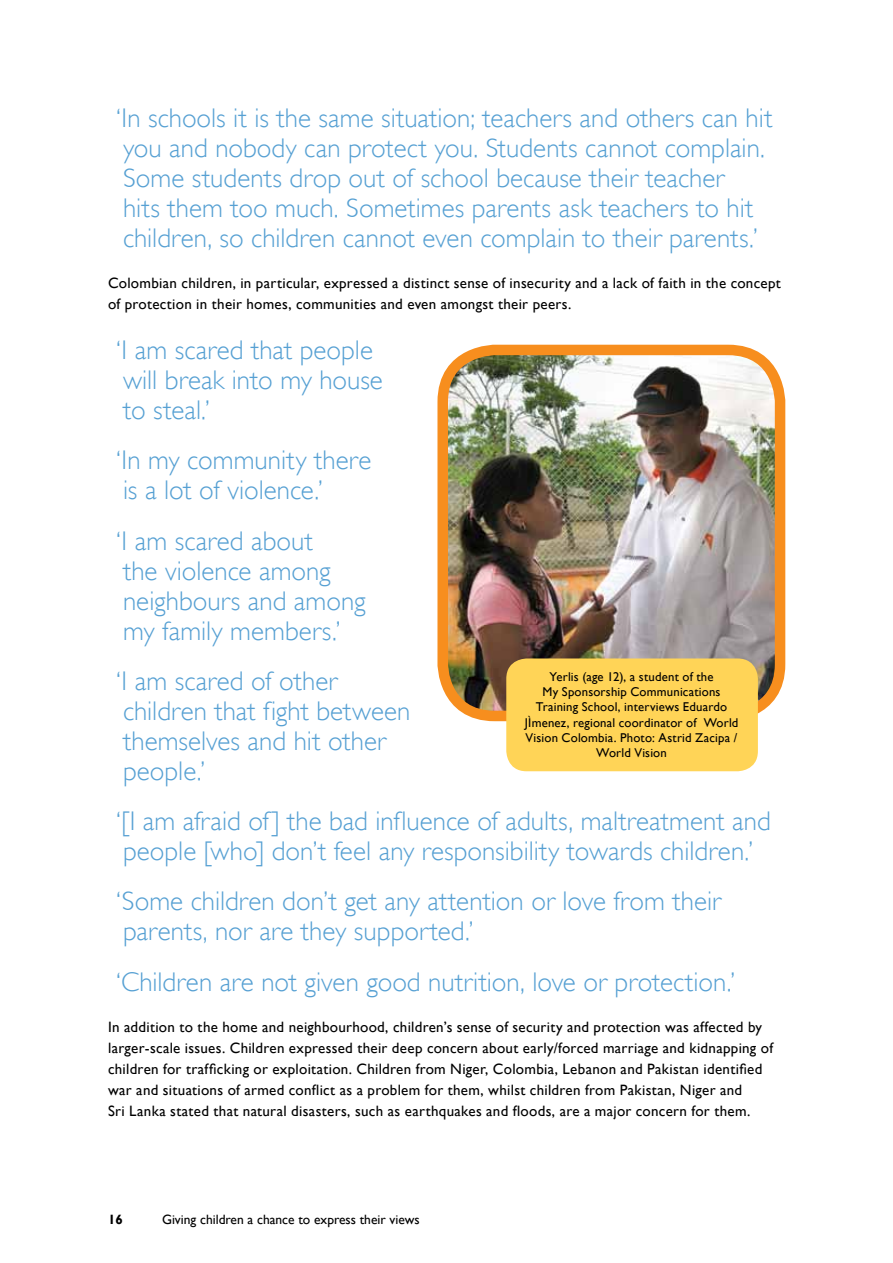
<style>
.page{position:relative;width:893px;height:1263px;background:#fff}
.page>*{position:absolute;margin:0;border:0;box-sizing:border-box;transform-origin:0 0}
.t1{font:300 27px/30px "Gill Sans";color:#56a0d3}
.t2{font:15px/21px "Gill Sans";letter-spacing:.02em;color:#000}
.t3{font:13.5px "Gill Sans";color:#000}
.t4{font:700 13.5px "Gill Sans";color:#000}
.t5{font:12.75px/15.3px "Gill Sans";letter-spacing:.015em;color:#000;text-align:center}
</style>
<div class="page">
<img style="left:448px;top:351px;width:326px;height:359px">
<div style="left:437px;top:345px;width:348px;height:376px;border:10px solid #f78e1e;border-radius:52px"></div>
<div style="left:506px;top:658px;width:252px;height:113px;background:#ffd457;border-radius:20px"></div>
<p class="t1" style="left:116px;top:102px;width:658px">‘In schools it is the same situation; teachers and others can hit you and nobody can protect you. Students cannot complain.<br>Some students drop out of school because their teacher<br>hits them too much. Sometimes parents ask teachers to hit children, so children cannot even complain to their parents.’</p>
<p class="t2" style="left:108px;top:273px;width:674px">Colombian children, in particular, expressed a distinct sense of insecurity and a lack of faith in the concept of protection in their homes, communities and even amongst their peers.</p>
<p class="t1" style="left:116px;top:335px;width:268px">‘I am scared that people will break into my house to steal.’</p>
<p class="t1" style="left:116px;top:445px;width:256px">‘In my community there is a lot of violence.’</p>
<p class="t1" style="left:116px;top:525px;width:251px">‘I am scared about<br>the violence among neighbours and among my family members.’</p>
<p class="t1" style="left:116px;top:666px;width:296px">‘I am scared of other children that fight between themselves and hit other people.’</p>
<p class="t1" style="left:116px;top:806px;width:656px">‘[I am afraid of] the bad influence of adults, maltreatment and people [who] don’t feel any responsibility towards children.’</p>
<p class="t1" style="left:116px;top:886px;width:606px">‘Some children don’t get any attention or love from their parents, nor are they supported.’</p>
<p class="t1" style="left:116px;top:966px;width:621px">‘Children are not given good nutrition, love or protection.’</p>
<p class="t2" style="left:108px;top:1017px;width:667px">In addition to the home and neighbourhood, children’s sense of security and protection was affected by larger-scale issues. Children expressed their deep concern about early/forced marriage and kidnapping of children for trafficking or exploitation. Children from Niger, Colombia, Lebanon and Pakistan identified war and situations of armed conflict as a problem for them, whilst children from Pakistan, Niger and<br>Sri Lanka stated that natural disasters, such as earthquakes and floods, are a major concern for them.</p>
<p class="t5" style="left:525px;top:669px;width:215px">Yerlis (age 12), a student of the<br>My Sponsorship Communications<br>Training School, interviews Eduardo<br>JÌmenez, regional coordinator of World<br>Vision Colombia. Photo: Astrid Zacipa /<br>World Vision</p>
<p class="t4" style="left:108px;top:1212px;width:16px">16</p>
<p class="t3" style="left:162px;top:1212px;width:259px">Giving children a chance to express their views</p>
</div>
